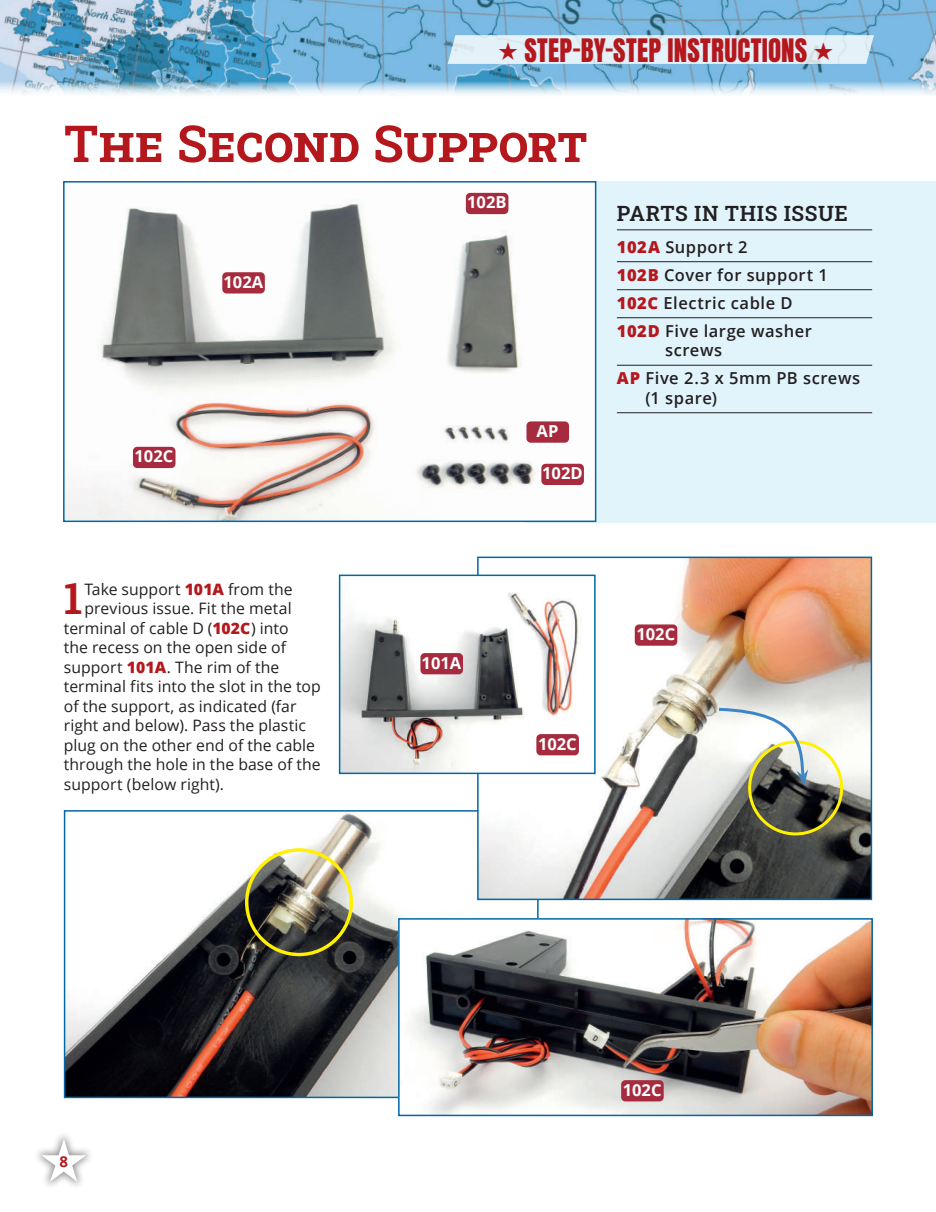
<style>
.page{position:relative;width:936px;height:1212px;background:#fff}
.page>*{position:absolute;margin:0;border:0;box-sizing:border-box;transform-origin:0 0}
.t1{font:600 51px "Roboto Slab";letter-spacing:-.005em;color:#b4181d}
.t2{font:600 43.2px "Roboto Slab";color:#b4181d}
.t3{font:27px "Anton";letter-spacing:.01em;color:#b4181d}
.t4{font:600 21px "Roboto Slab";letter-spacing:.025em;color:#231f20}
.t5{font:600 16.5px/28px "Open Sans";letter-spacing:.03em;color:#231f20}
.t6{font:700 16.5px "Open Sans";color:#fff}
.t7{font:15.75px "Open Sans";letter-spacing:.005em;color:#231f20}
.t8{font:700 15px "Open Sans";color:#b4181d}
.s1{font-weight:800;color:#b4181d}
.s2{color:#fff}
</style>
<div class="page">
<div style="left:33px;top:1130px;width:62px;height:60px;background:#231f20;opacity:.5"></div>
<img style="left:0;top:0;width:935px;height:95px">
<svg style="left:447px;top:35px;width:426px;height:29px;background:#dfedf6"></svg>
<div style="left:526px;top:181px;width:409px;height:341px;background:#e1f4fc"></div>
<hr style="left:617px;top:229px;width:255px;height:1px;background:#231f20">
<hr style="left:617px;top:261px;width:255px;height:1px;background:#231f20">
<hr style="left:617px;top:289px;width:255px;height:1px;background:#231f20">
<hr style="left:617px;top:317px;width:255px;height:1px;background:#231f20">
<hr style="left:617px;top:365px;width:255px;height:1px;background:#231f20">
<hr style="left:617px;top:412px;width:255px;height:1px;background:#231f20">
<img style="left:67px;top:813px;width:468px;height:282px">
<div style="left:64px;top:810px;width:474px;height:288px;border:2px solid #0068a5"></div>
<img style="left:401px;top:921px;width:468px;height:192px">
<div style="left:398px;top:918px;width:474px;height:198px;border:2px solid #0068a5"></div>
<img style="left:66px;top:184px;width:527px;height:335px">
<div style="left:63px;top:181px;width:533px;height:341px;border:2px solid #0068a5"></div>
<div style="left:222px;top:272px;width:43px;height:21px;background:#a62b3e;border-radius:4px"></div>
<div style="left:466px;top:193px;width:42px;height:21px;background:#a62b3e;border-radius:4px"></div>
<div style="left:526px;top:421px;width:43px;height:22px;background:#a62b3e;border-radius:4px"></div>
<div style="left:541px;top:464px;width:43px;height:21px;background:#a62b3e;border-radius:4px"></div>
<div style="left:133px;top:447px;width:42px;height:21px;background:#a62b3e;border-radius:4px"></div>
<img style="left:480px;top:560px;width:389px;height:337px">
<div style="left:477px;top:557px;width:395px;height:343px;border:2px solid #0068a5"></div>
<img style="left:342px;top:578px;width:250px;height:193px">
<div style="left:339px;top:575px;width:256px;height:199px;border:2px solid #0068a5"></div>
<div style="left:536px;top:734px;width:43px;height:21px;background:#a62b3e;border-radius:4px"></div>
<div style="left:621px;top:1080px;width:42px;height:21px;background:#a62b3e;border-radius:4px"></div>
<div style="left:634px;top:624px;width:43px;height:22px;background:#a62b3e;border-radius:4px"></div>
<div style="left:420px;top:653px;width:43px;height:21px;background:#a62b3e;border-radius:4px"></div>
<div style="left:748px;top:740px;width:95px;height:95px;border:3px solid #fff101;border-radius:50%"></div>
<svg style="left:715px;top:706px;width:93px;height:80px"></svg>
<div style="left:245px;top:848px;width:108px;height:108px;border:3px solid #fff101;border-radius:50%"></div>
<h3 class="t3" style="left:498px;top:36px;width:337px">• STEP-BY-STEP INSTRUCTIONS •</h3>
<h1 class="t1" style="left:64px;top:109px;width:525px">The Second Support</h1>
<p class="t6" style="left:223px;top:270px;width:41px">102A</p>
<p class="t6" style="left:134px;top:445px;width:40px">102C</p>
<p class="t6" style="left:467px;top:191px;width:41px">102B</p>
<p class="t6" style="left:536px;top:419px;width:23px">AP</p>
<p class="t6" style="left:542px;top:461px;width:42px">102D</p>
<h3 class="t4" style="left:617px;top:199px;width:233px">PARTS IN THIS ISSUE</h3>
<p class="t5" style="left:617px;top:232px;width:212px"><span class="s1">102A</span> Support 2<br><span class="s1">102B</span> Cover for support 1<br><span class="s1">102C</span> Electric cable D<br><span class="s1">102D</span> Five large washer</p>
<p class="t5" style="left:617px;top:336px;width:245px;text-indent:48px">screws<br><span class="s1">AP</span> Five 2.3 x 5mm PB screws</p>
<p class="t5" style="left:645px;top:383px;width:73px">(1 spare)</p>
<h2 class="t2" style="left:64px;top:569px;width:20px">1</h2>
<p class="t7" style="left:84px;top:578px;width:210px">Take support <span class="s1">101A</span> from the</p>
<p class="t7" style="left:84px;top:597px;width:209px">previous issue. Fit the metal</p>
<p class="t7" style="left:64px;top:617px;width:226px">terminal of cable D (<span class="s1">102C</span>) into</p>
<p class="t7" style="left:64px;top:636px;width:224px">the recess on the open side of</p>
<p class="t7" style="left:64px;top:656px;width:217px">support <span class="s1">101A</span>. The rim of the</p>
<p class="t7" style="left:64px;top:675px;width:258px">terminal fits into the slot in the top</p>
<p class="t7" style="left:64px;top:695px;width:234px">of the support, as indicated (far</p>
<p class="t7" style="left:64px;top:714px;width:244px">right and below). Pass the plastic</p>
<p class="t7" style="left:64px;top:734px;width:253px">plug on the other end of the cable</p>
<p class="t7" style="left:64px;top:753px;width:258px">through the hole in the base of the</p>
<p class="t7" style="left:64px;top:773px;width:162px">support (below right).</p>
<p class="t6" style="left:421px;top:651px;width:41px">101A</p>
<p class="t6" style="left:538px;top:732px;width:40px">102C</p>
<p class="t6" style="left:636px;top:622px;width:40px">102C</p>
<p class="t8" style="left:39px;top:1151px;width:50px"><span class="s2">•</span>8</p>
<p class="t6" style="left:622px;top:1078px;width:40px">102C</p>
</div>
